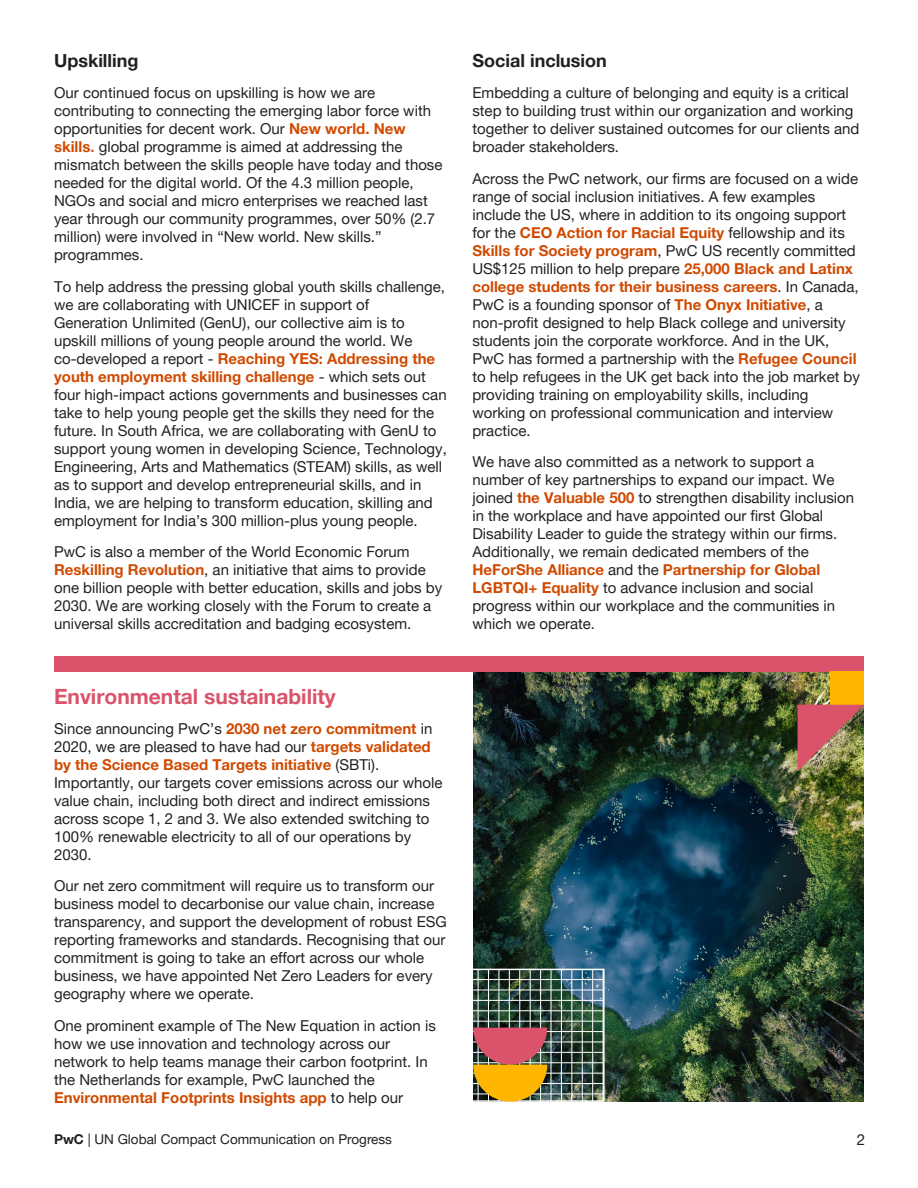
<style>
.page{position:relative;width:918px;height:1188px;background:#fff}
.page>*{position:absolute;margin:0;border:0;box-sizing:border-box;transform-origin:0 0}
.t1{font:700 21px "Helvetica Neue LT Pro";color:#db536a}
.t2{font:700 18px "Helvetica Neue LT Pro";color:#231f20}
.t3{font:15px/18px "Helvetica Neue LT Pro";color:#232020}
.t4{font:15px "Helvetica Neue LT Pro";color:#231f20}
.t5{font:13.5px "Helvetica Neue LT Pro";color:#231f20}
.s1{font-weight:700;color:#d04a02}
.s2{font-weight:700;color:#cc681b}
.s3{font-weight:700}
</style>
<div class="page">
<img style="left:473px;top:671px;width:391px;height:430px">
<div style="left:55px;top:656px;width:809px;height:15px;background:#db536a"></div>
<hr style="left:592px;top:969px;width:1px;height:132px;background:#fff">
<hr style="left:582px;top:969px;width:1px;height:132px;background:#fff">
<hr style="left:571px;top:969px;width:1px;height:132px;background:#fff">
<hr style="left:561px;top:969px;width:1px;height:132px;background:#fff">
<hr style="left:551px;top:969px;width:1px;height:132px;background:#fff">
<hr style="left:540px;top:969px;width:1px;height:132px;background:#fff">
<hr style="left:530px;top:969px;width:1px;height:132px;background:#fff">
<hr style="left:519px;top:969px;width:1px;height:132px;background:#fff">
<hr style="left:509px;top:969px;width:1px;height:132px;background:#fff">
<hr style="left:499px;top:969px;width:1px;height:132px;background:#fff">
<hr style="left:488px;top:969px;width:1px;height:132px;background:#fff">
<hr style="left:478px;top:969px;width:1px;height:132px;background:#fff">
<hr style="left:472px;top:1094px;width:132px;height:1px;background:#fff">
<hr style="left:472px;top:1083px;width:132px;height:1px;background:#fff">
<hr style="left:472px;top:1073px;width:132px;height:1px;background:#fff">
<hr style="left:472px;top:1062px;width:132px;height:1px;background:#fff">
<hr style="left:472px;top:1052px;width:132px;height:1px;background:#fff">
<hr style="left:472px;top:1042px;width:132px;height:1px;background:#fff">
<hr style="left:472px;top:1031px;width:132px;height:1px;background:#fff">
<hr style="left:472px;top:1021px;width:132px;height:1px;background:#fff">
<hr style="left:472px;top:1010px;width:132px;height:1px;background:#fff">
<hr style="left:472px;top:1000px;width:132px;height:1px;background:#fff">
<hr style="left:472px;top:990px;width:132px;height:1px;background:#fff">
<hr style="left:472px;top:979px;width:132px;height:1px;background:#fff">
<div style="left:471px;top:969px;width:134px;height:133px;border:2px solid #fff"></div>
<svg style="left:473px;top:1028px;width:74px;height:74px;background:#ca7d3d"></svg>
<div style="left:830px;top:671px;width:34px;height:34px;background:#ffb600"></div>
<img style="left:798px;top:705px;width:66px;height:66px">
<p class="t2" style="left:54px;top:49px;width:86px">Upskilling</p>
<p class="t2" style="left:472px;top:49px;width:136px">Social inclusion</p>
<p class="t3" style="left:54px;top:84px;width:390px">Our continued focus on upskilling is how we are contributing to connecting the emerging labor force with opportunities for decent work. Our <span class="s1">New world. New skills</span><span class="s2">.</span> global programme is aimed at addressing the mismatch between the skills people have today and those needed for the digital world. Of the 4.3 million people, NGOs and social and micro enterprises we reached last year through our community programmes, over 50% (2.7 million) were involved in “New world. New skills.” programmes.</p>
<p class="t3" style="left:54px;top:277px;width:394px">To help address the pressing global youth skills challenge, we are collaborating with UNICEF in support of Generation Unlimited (GenU), our collective aim is to upskill millions of young people around the world. We co-developed a report - <span class="s1">Reaching YES: Addressing the youth employment skilling challenge</span> - which sets out four high-impact actions governments and businesses can take to help young people get the skills they need for the future. In South Africa, we are collaborating with GenU to support young women in developing Science, Technology, Engineering, Arts and Mathematics (STEAM) skills, as well as to support and develop entrepreneurial skills, and in India, we are helping to transform education, skilling and employment for India’s 300 million-plus young people.</p>
<p class="t3" style="left:54px;top:543px;width:390px">PwC is also a member of the World Economic Forum <span class="s1">Reskilling Revolution</span>, an initiative that aims to provide one billion people with better education, skills and jobs by 2030. We are working closely with the Forum to create a universal skills accreditation and badging ecosystem.</p>
<h1 class="t1" style="left:54px;top:684px;width:283px">Environmental sustainability</h1>
<p class="t3" style="left:54px;top:719px;width:390px">Since announcing PwC’s <span class="s1">2030 net zero commitment</span> in 2020, we are pleased to have had our <span class="s1">targets validated by the Science Based Targets initiative</span> (SBTi).<br>Importantly, our targets cover emissions across our whole value chain, including both direct and indirect emissions across scope 1, 2 and 3. We also extended switching to 100% renewable electricity to all of our operations by 2030.</p>
<p class="t3" style="left:54px;top:877px;width:394px">Our net zero commitment will require us to transform our business model to decarbonise our value chain, increase transparency, and support the development of robust ESG reporting frameworks and standards. Recognising that our commitment is going to take an effort across our whole business, we have appointed Net Zero Leaders for every geography where we operate.</p>
<p class="t3" style="left:54px;top:1016px;width:383px">One prominent example of The New Equation in action is how we use innovation and technology across our network to help teams manage their carbon footprint. In the Netherlands for example, PwC launched the <span class="s1">Environmental Footprints Insights app</span> to help our</p>
<p class="t3" style="left:472px;top:84px;width:389px">Embedding a culture of belonging and equity is a critical step to building trust within our organization and working together to deliver sustained outcomes for our clients and broader stakeholders.</p>
<p class="t3" style="left:472px;top:169px;width:389px">Across the PwC network, our firms are focused on a wide range of social inclusion initiatives. A few examples include the US, where in addition to its ongoing support for the <span class="s1">CEO Action for Racial Equity</span> fellowship and its <span class="s1">Skills for Society program</span>, PwC US recently committed US$125 million to help prepare <span class="s1">25,000 Black and Latinx college students for their business careers</span>. In Canada, PwC is a founding sponsor of <span class="s1">The Onyx Initiative</span>, a non-profit designed to help Black college and university students join the corporate workforce. And in the UK, PwC has formed a partnership with the <span class="s1">Refugee Council </span>to help refugees in the UK get back into the job market by providing training on employability skills, including working on professional communication and interview practice.</p>
<p class="t3" style="left:472px;top:453px;width:383px">We have also committed as a network to support a number of key partnerships to expand our impact. We joined <span class="s1">the Valuable 500</span> to strengthen disability inclusion in the workplace and have appointed our first Global Disability Leader to guide the strategy within our firms.<br>Additionally, we remain dedicated members of the <span class="s1">HeForShe Alliance</span> and the <span class="s1">Partnership for Global LGBTQI+ Equality</span> to advance inclusion and social progress within our workplace and the communities in which we operate.</p>
<p class="t5" style="left:54px;top:1131px;width:340px"><span class="s3">PwC</span> | UN Global Compact Communication on Progress</p>
<p class="t4" style="left:857px;top:1130px;width:10px">2</p>
</div>
